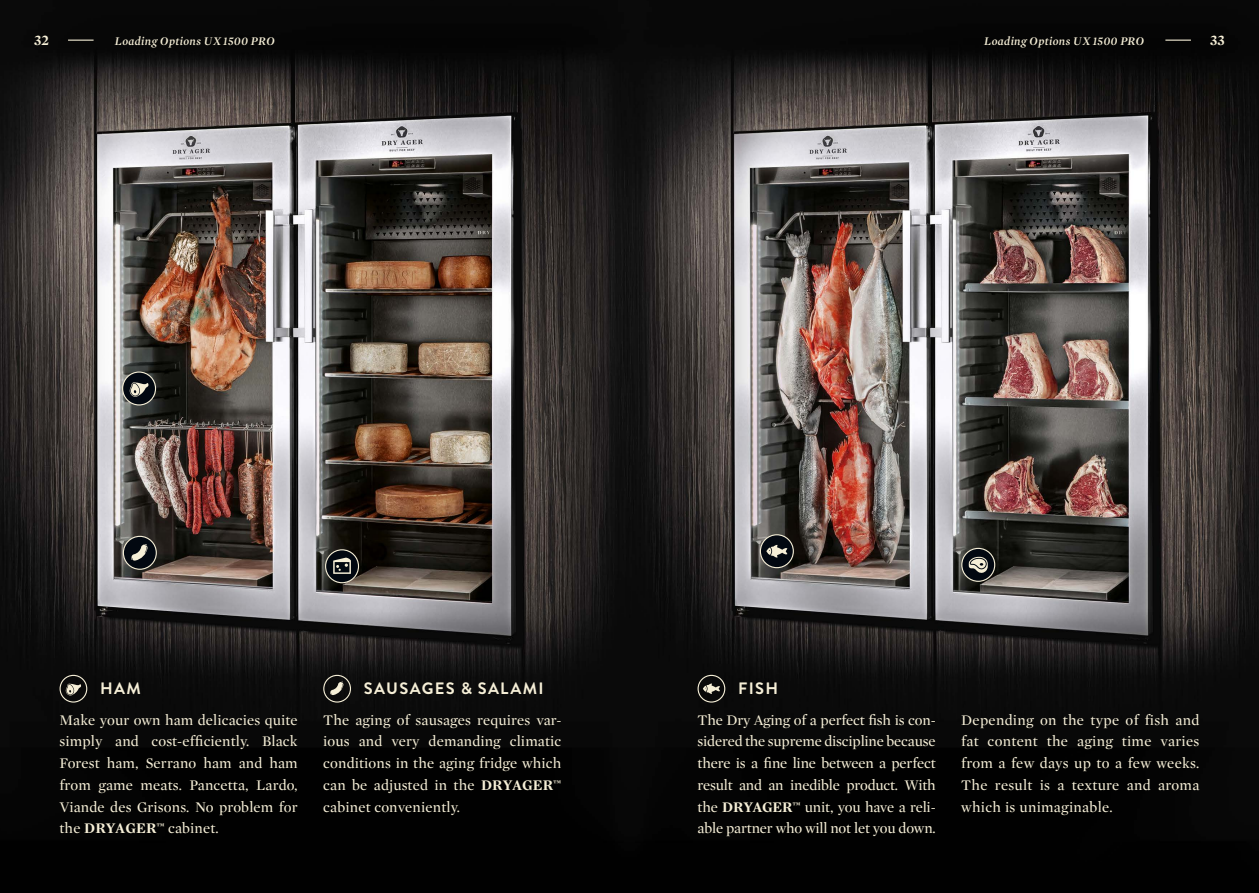
<style>
.page{position:relative;width:1259px;height:893px;background:#fff}
.page>*{position:absolute;margin:0;border:0;box-sizing:border-box;transform-origin:0 0}
.t1{font:700 16.5px "Brandon Grotesque";letter-spacing:.08em;color:#f6efd7}
.t2{font:15px/21.8px "Mercury Display";letter-spacing:.01em;color:#f6efd7;text-align:justify}
.t3{font:700 15px "Mercury Display";color:#f6efd7}
.t4{font:italic 12px "Mercury Display Semi";letter-spacing:.03em;color:#f6efd7}
.s1{font-weight:700}
</style>
<div class="page">
<img style="left:0;top:0;width:1259px;height:893px">
<div style="left:697px;top:675px;width:28px;height:28px;border:1px solid #f6efd7;border-radius:50%"></div>
<div style="left:60px;top:675px;width:27px;height:28px;border:1px solid #f6efd7;border-radius:50%"></div>
<svg style="left:66px;top:684px;width:15px;height:11px"></svg>
<div style="left:123px;top:372px;width:32px;height:33px;background:#020811;border-radius:50%"></div>
<div style="left:122px;top:371px;width:34px;height:34px;border:1px solid #f6efd7;border-radius:50%"></div>
<svg style="left:129px;top:382px;width:20px;height:15px"></svg>
<div style="left:323px;top:675px;width:28px;height:28px;border:1px solid #f6efd7;border-radius:50%"></div>
<svg style="left:330px;top:681px;width:13px;height:14px"></svg>
<div style="left:123px;top:536px;width:33px;height:33px;background:#020811;border-radius:50%"></div>
<div style="left:123px;top:536px;width:34px;height:34px;border:1px solid #f6efd7;border-radius:50%"></div>
<svg style="left:131px;top:544px;width:17px;height:17px"></svg>
<div style="left:326px;top:550px;width:32px;height:33px;background:#020811;border-radius:50%"></div>
<div style="left:325px;top:549px;width:34px;height:34px;border:1px solid #f6efd7;border-radius:50%"></div>
<svg style="left:333px;top:558px;width:18px;height:16px"></svg>
<svg style="left:703px;top:683px;width:17px;height:11px"></svg>
<div style="left:760px;top:535px;width:33px;height:33px;background:#020811;border-radius:50%"></div>
<div style="left:760px;top:534px;width:34px;height:34px;border:1px solid #f6efd7;border-radius:50%"></div>
<svg style="left:766px;top:545px;width:21px;height:13px"></svg>
<div style="left:962px;top:548px;width:32px;height:33px;background:#020811;border-radius:50%"></div>
<div style="left:961px;top:548px;width:34px;height:34px;border:1px solid #f6efd7;border-radius:50%"></div>
<svg style="left:968px;top:557px;width:19px;height:16px"></svg>
<svg style="left:1165px;top:40px;width:26px;height:1px"></svg>
<svg style="left:68px;top:40px;width:26px;height:1px"></svg>
<p class="t3" style="left:34px;top:31px;width:16px">32</p>
<p class="t4" style="left:115px;top:34px;width:161px">Loading Options UX1500 PRO</p>
<p class="t4" style="left:984px;top:34px;width:161px">Loading Options UX1500 PRO</p>
<p class="t3" style="left:1210px;top:31px;width:16px">33</p>
<p class="t1" style="left:100px;top:677px;width:42px">HAM</p>
<p class="t1" style="left:364px;top:677px;width:181px">SAUSAGES &amp; SALAMI</p>
<p class="t2" style="left:60px;top:709px;width:240px">Make your own ham delicacies quite simply and cost-efficiently. Black Forest ham, Serrano ham and ham from game meats. Pancetta, Lardo, Viande des Grisons. No problem for the <span class="s1">DRYAGER™</span> cabinet.</p>
<p class="t2" style="left:323px;top:709px;width:240px">The aging of sausages requires var&shy;ious and very demanding climatic conditions in the aging fridge which can be adjusted in the <span class="s1">DRYAGER™ </span>cabinet conveniently.</p>
<p class="t1" style="left:738px;top:677px;width:42px">FISH</p>
<p class="t2" style="left:697px;top:709px;width:240px">The Dry Aging of a perfect fish is con&shy;sidered the supreme discipline because there is a fine line between a perfect result and an inedible product. With the <span class="s1">DRYAGER™</span> unit, you have a reli&shy;able partner who will not let you down.</p>
<p class="t2" style="left:961px;top:709px;width:240px">Depending on the type of fish and fat content the aging time varies from a few days up to a few weeks.<br>The result is a texture and aroma which is unimaginable.</p>
</div>
